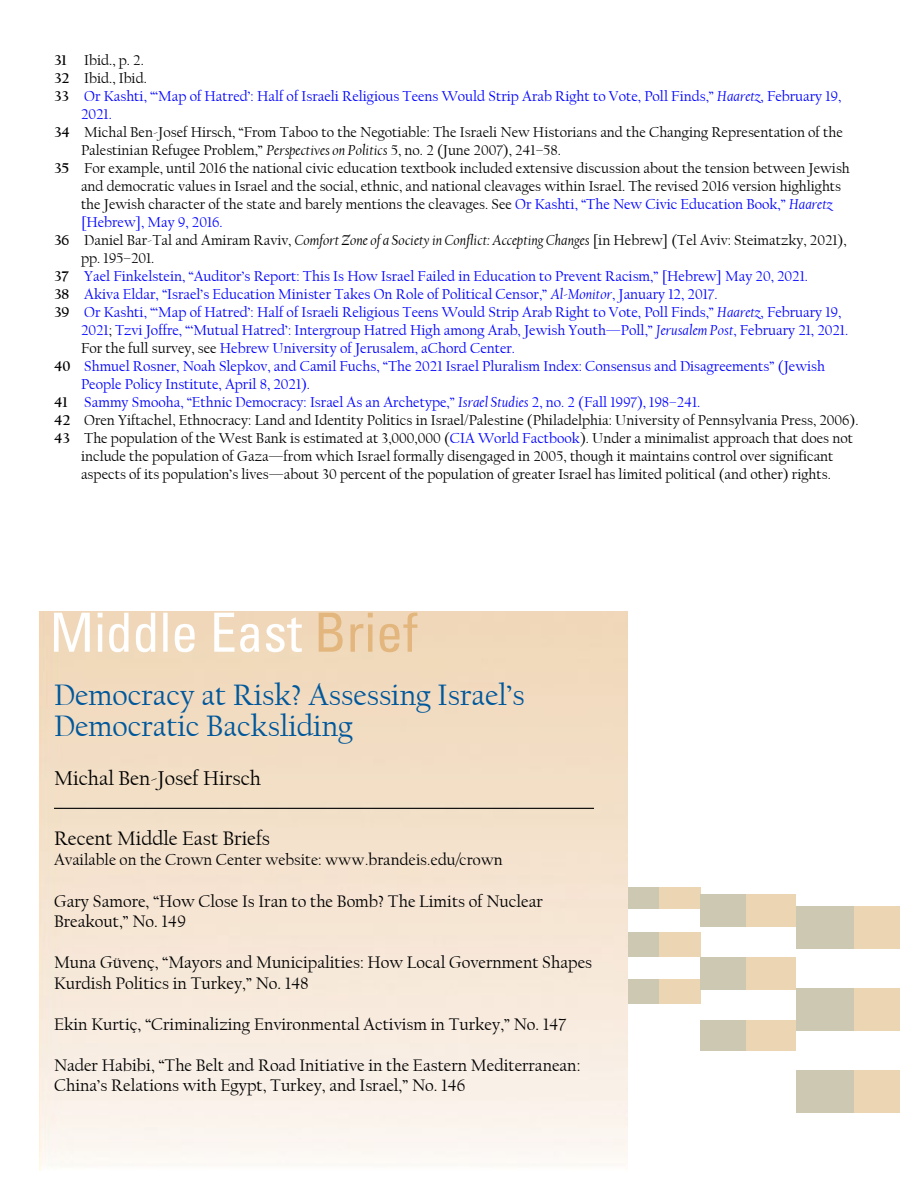
<style>
.page{position:relative;width:918px;height:1188px;background:#fff}
.page>*{position:absolute;margin:0;border:0;box-sizing:border-box;transform-origin:0 0}
.MEB_Title{font:31.05px/31.5px "Californian FB";color:#00589c}
.MEB_Body_Text{font:21px "Californian FB";color:#000}
.MEB_Body_Text-2{font:20.55px "Californian FB";color:#000}
.MEB_Title-2{font:17.55px/20.5px "Californian FB";color:#000}
.MEB_Body_Text-3{font:16.5px "Californian FB";color:#000}
.MEB_Endnotes{font:15px/18px "Californian FB";color:#000}
.MEB_Endnotes-2{font:15px/18px "Californian FB";color:#00f}
.s1{font-weight:700}
.s2{font-weight:700;color:#000}
.s3{font-style:italic}
.s4{color:#00f}
.s5{font-style:italic;color:#00f}
.s6{color:#000}
.s7{font-family:"LTC Californian MEB Text text";font-size:17.55px}
</style>
<div class="page">
<svg style="left:628px;top:887px;width:271px;height:226px"></svg>
<svg style="left:54px;top:613px;width:248px;height:39px"></svg>
<svg style="left:319px;top:613px;width:98px;height:39px;background:#ebcca4"></svg>
<hr style="left:54px;top:808px;width:540px;height:1px;background:#000">
<p class="MEB_Endnotes" style="left:54px;top:51px;width:91px"><span class="s1">31</span> Ibid., p. 2.</p>
<p class="MEB_Endnotes" style="left:54px;top:69px;width:94px"><span class="s1">32</span> Ibid., Ibid.</p>
<p class="MEB_Endnotes-2" style="left:81px;top:87px;width:762px;text-indent:-27px"><span class="s2">33</span> Or Kashti, “‘Map of Hatred’: Half of Israeli Religious Teens Would Strip Arab Right to Vote, Poll Finds,” <span class="s3">Haaretz</span>, February 19,<br>2021.</p>
<p class="MEB_Endnotes" style="left:81px;top:123px;width:763px;text-indent:-27px"><span class="s1">34</span> Michal Ben-Josef Hirsch, “From Taboo to the Negotiable: The Israeli New Historians and the Changing Representation of the<br>Palestinian Refugee Problem,” <span class="s3">Perspectives on Politics</span> 5, no. 2 (June 2007), 241–58.</p>
<p class="MEB_Endnotes" style="left:81px;top:159px;width:770px;text-indent:-27px"><span class="s1">35</span> For example, until 2016 the national civic education textbook included extensive discussion about the tension between Jewish and democratic values in Israel and the social, ethnic, and national cleavages within Israel. The revised 2016 version highlights the Jewish character of the state and barely mentions the cleavages. See <span class="s4">Or Kashti, “The New Civic Education Book,”</span> <span class="s5">Haaretz </span><span class="s4">[Hebrew], May 9, 2016.</span></p>
<p class="MEB_Endnotes" style="left:81px;top:231px;width:767px;text-indent:-27px"><span class="s1">36</span> Daniel Bar-Tal and Amiram Raviv, <span class="s3">Comfort Zone of a Society in Conflict: Accepting Changes</span> [in Hebrew] (Tel Aviv: Steimatzky, 2021), pp. 195–201.</p>
<p class="MEB_Endnotes-2" style="left:54px;top:267px;width:756px"><span class="s2">37</span> Yael Finkelstein, “Auditor’s Report: This Is How Israel Failed in Education to Prevent Racism,” [Hebrew] May 20, 2021.</p>
<p class="MEB_Endnotes-2" style="left:54px;top:285px;width:665px"><span class="s2">38</span> Akiva Eldar, “Israel’s Education Minister Takes On Role of Political Censor,” <span class="s3">Al-Monitor</span>, January 12, 2017.</p>
<p class="MEB_Endnotes-2" style="left:81px;top:303px;width:769px;text-indent:-27px"><span class="s2">39</span> Or Kashti, “‘Map of Hatred’: Half of Israeli Religious Teens Would Strip Arab Right to Vote, Poll Finds,” <span class="s3">Haaretz</span>, February 19,<br>2021<span class="s6">;</span> Tzvi Joffre, “‘Mutual Hatred’: Intergroup Hatred High among Arab, Jewish Youth—Poll,” <span class="s3">Jerusalem Post</span>, February 21, 2021.<br><span class="s6">For the full survey, see</span> Hebrew University of Jerusalem, aChord Center.</p>
<p class="MEB_Endnotes-2" style="left:81px;top:357px;width:745px;text-indent:-27px"><span class="s2">40</span> Shmuel Rosner, Noah Slepkov, and Camil Fuchs, “The 2021 Israel Pluralism Index: Consensus and Disagreements” (Jewish<br>People Policy Institute, April 8, 2021).</p>
<p class="MEB_Endnotes-2" style="left:54px;top:393px;width:648px"><span class="s2">41</span> Sammy Smooha, “Ethnic Democracy: Israel As an Archetype,” <span class="s3">Israel Studies</span> 2, no. 2 (Fall 1997), 198–241.</p>
<p class="MEB_Endnotes" style="left:54px;top:411px;width:806px"><span class="s1">42</span> Oren Yiftachel, Ethnocracy: Land and Identity Politics in Israel/Palestine (Philadelphia: University of Pennsylvania Press, 2006).</p>
<p class="MEB_Endnotes" style="left:54px;top:429px;width:801px;text-align:center"><span class="s1">43</span> The population of the West Bank is estimated at 3,000,000 (<span class="s4">CIA World Factbook</span>). Under a minimalist approach that does not include the population of Gaza—from which Israel formally disengaged in 2005, though it maintains control over significant aspects of its population’s lives—about 30 percent of the population of greater Israel has limited political (and other) rights.</p>
<p class="MEB_Title" style="left:54px;top:679px;width:472px">Democracy at Risk? Assessing Israel’s<br>Democratic Backsliding</p>
<p class="MEB_Body_Text" style="left:54px;top:767px;width:209px">Michal Ben-Josef Hirsch</p>
<p class="MEB_Body_Text-2" style="left:54px;top:827px;width:218px">Recent Middle East Briefs</p>
<p class="MEB_Body_Text-3" style="left:54px;top:851px;width:451px">Available on the Crown Center website: <span class="s7">www.brandeis.edu/crown</span></p>
<p class="MEB_Title-2" style="left:54px;top:891px;width:490px">Gary Samore, “How Close Is Iran to the Bomb? The Limits of Nuclear<br>Breakout,” No. 149</p>
<p class="MEB_Title-2" style="left:54px;top:952px;width:540px">Muna Güvenç, “Mayors and Municipalities: How Local Government Shapes<br>Kurdish Politics in Turkey,” No. 148</p>
<p class="MEB_Title-2" style="left:54px;top:1014px;width:514px">Ekin Kurtiç, “Criminalizing Environmental Activism in Turkey,” No. 147</p>
<p class="MEB_Title-2" style="left:54px;top:1055px;width:528px">Nader Habibi, “The Belt and Road Initiative in the Eastern Mediterranean:<br>China’s Relations with Egypt, Turkey, and Israel,” No. 146</p>
</div>
